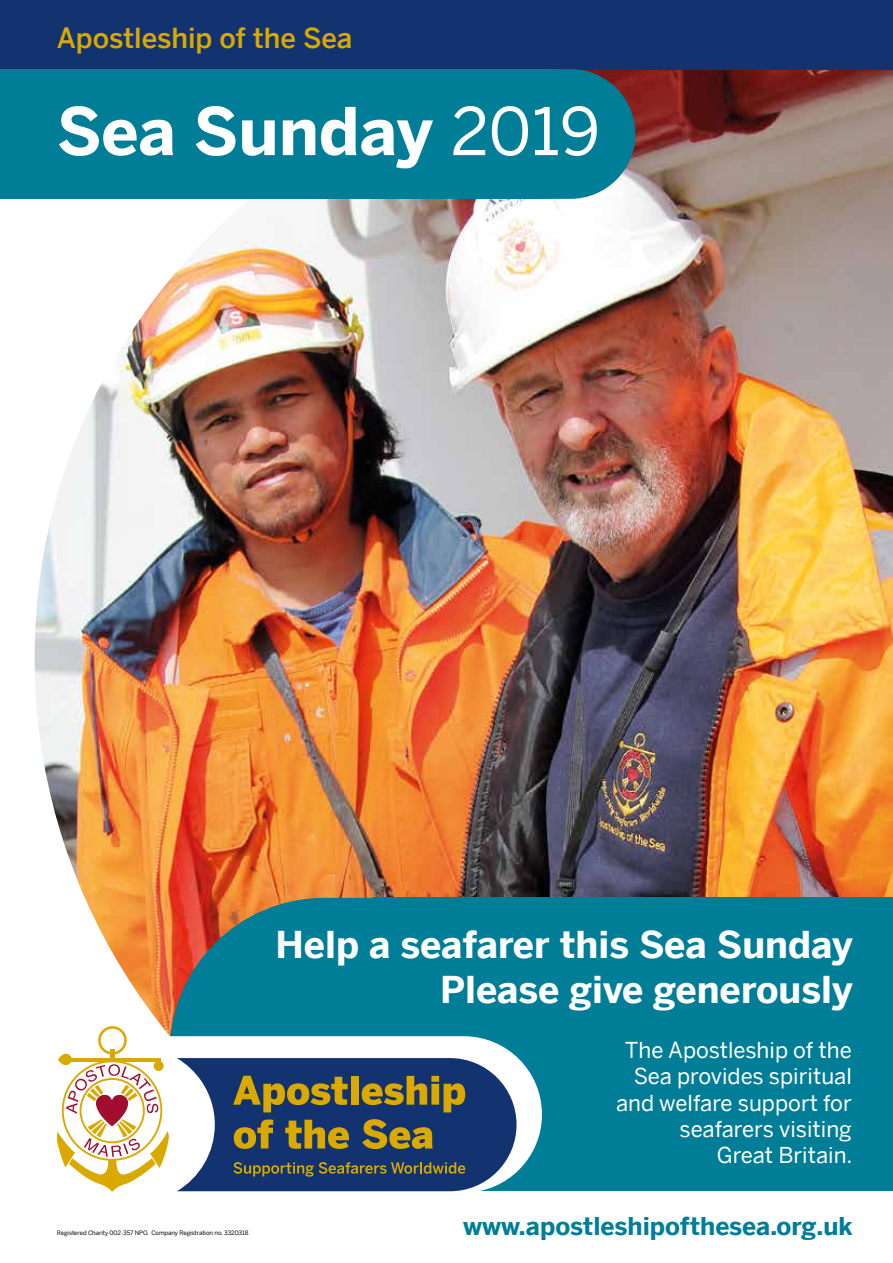
<style>
.page{position:relative;width:893px;height:1263px;background:#fff}
.page>*{position:absolute;margin:0;border:0;box-sizing:border-box;transform-origin:0 0}
.t1{font:700 65.1px "Benton Sans";color:#fff}
.t2{font:700 37.05px/45.6px "Benton Sans";color:#fff;text-align:right}
.t3{font:500 27.6px "Benton Sans";color:#d9a900}
.t4{font:700 24.45px "Benton Sans";color:#007d97}
.t5{font:21.9px/26.4px "Benton Sans";color:#fff;text-align:right}
.t6{font:6.15px "Benton Sans";letter-spacing:-.01em;color:#000}
.s1{font-weight:400}
</style>
<div class="page">
<img style="left:35px;top:69px;width:858px;height:981px">
<div style="left:0;top:0;width:893px;height:69px;background:#133370"></div>
<svg style="left:550px;top:69px;width:85px;height:130px;background:#1c7d93"></svg>
<div style="left:0;top:69px;width:550px;height:130px;background:#007d97"></div>
<svg style="left:170px;top:898px;width:203px;height:138px;background:#2c7683"></svg>
<div style="left:373px;top:898px;width:520px;height:293px;background:#007d97"></div>
<svg style="left:110px;top:1036px;width:432px;height:156px;fill:#fff"></svg>
<svg style="left:177px;top:1058px;width:339px;height:133px;background:#4d5d6e"></svg>
<div style="left:98px;top:1026px;width:29px;height:28px;border:3px solid #d9a900;border-radius:50%"></div>
<svg style="left:57px;top:1050px;width:112px;height:142px"></svg>
<p class="t3" style="left:57px;top:21px;width:297px">Apostleship of the Sea</p>
<h1 class="t1" style="left:57px;top:93px;width:545px">Sea Sunday <span class="s1">2019</span></h1>
<h2 class="t2" style="left:275px;top:921px;width:579px">Help a seafarer this Sea Sunday<br>Please give generously</h2>
<p class="t6" style="left:57px;top:1228px;width:193px">Registered Charity 002-357 NPO. Company Registration no. 3320318</p>
<p class="t5" style="left:616px;top:1036px;width:238px">The Apostleship of the<br>Sea provides spiritual and welfare support for seafarers visiting<br>Great Britain.</p>
<p class="t4" style="left:463px;top:1211px;width:391px">www.apostleshipofthesea.org.uk</p>
</div>
